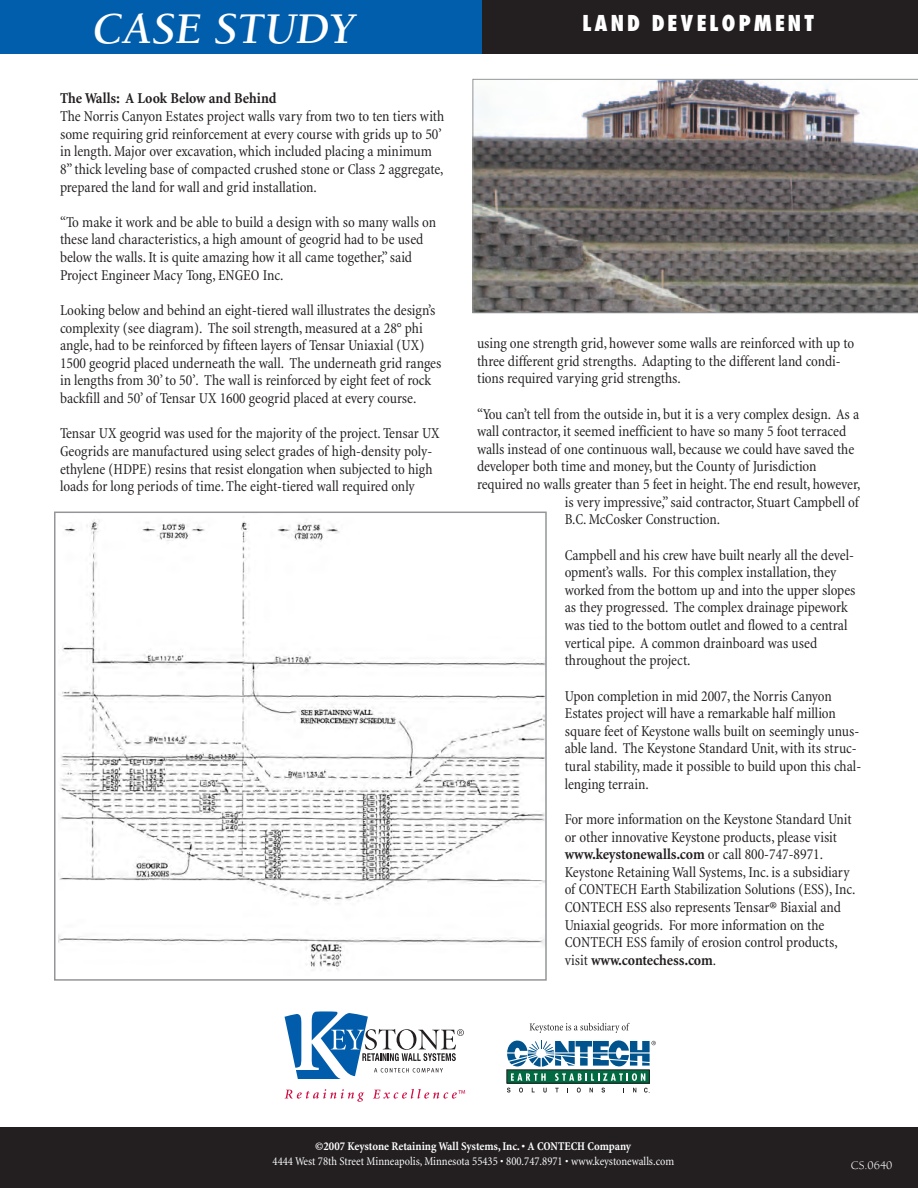
<style>
.page{position:relative;width:918px;height:1188px;background:#fff}
.page>*{position:absolute;margin:0;border:0;box-sizing:border-box;transform-origin:0 0}
.t1{font:italic 700 45px "Berkeley";color:#fff}
.t2{font:800 21px "Futura Cond";letter-spacing:.13em;color:#fff}
.t3{font:condensed 15.3px/17.7px "Minion";letter-spacing:-.005em;color:#231f20}
.t4{font:700 condensed 15.3px "Minion";color:#231f20}
.t5{font:condensed 12px "Minion";color:#fff}
.t6{font:700 condensed 12px "Minion";letter-spacing:-.005em;color:#fff}
.t7{font:12px "Berkeley";color:#fff}
.s1{font-weight:700}
</style>
<div class="page">
<div style="left:0;top:1127px;width:918px;height:61px;background:#231f20"></div>
<div style="left:0;top:0;width:918px;height:54px;background:#015eac"></div>
<div style="left:482px;top:0;width:436px;height:54px;background:#231f20"></div>
<img style="left:472px;top:79px;width:446px;height:234px">
<svg style="left:285px;top:1089px;width:79px;height:13px"></svg>
<svg style="left:373px;top:1089px;width:92px;height:10px"></svg>
<svg style="left:285px;top:1011px;width:179px;height:68px"></svg>
<div style="left:507px;top:1070px;width:142px;height:13px;background:#026a43"></div>
<div style="left:507px;top:1070px;width:143px;height:13px;border:1px solid #231f20"></div>
<svg style="left:511px;top:1073px;width:35px;height:8px"></svg>
<svg style="left:555px;top:1073px;width:90px;height:8px"></svg>
<svg style="left:507px;top:1040px;width:149px;height:27px"></svg>
<svg style="left:507px;top:1088px;width:3px;height:5px"></svg>
<svg style="left:519px;top:1088px;width:4px;height:5px"></svg>
<svg style="left:543px;top:1088px;width:4px;height:5px"></svg>
<svg style="left:577px;top:1088px;width:4px;height:5px"></svg>
<svg style="left:602px;top:1088px;width:3px;height:5px"></svg>
<svg style="left:644px;top:1088px;width:6px;height:5px"></svg>
<svg style="left:530px;top:1023px;width:100px;height:10px"></svg>
<img style="left:58px;top:519px;width:486px;height:451px">
<div style="left:54px;top:512px;width:493px;height:469px;border:2px solid #939598"></div>
<h1 class="t1" style="left:93px;top:11px;width:264px">CASE STUDY</h1>
<h2 class="t2" style="left:582px;top:11px;width:234px">LAND DEVELOPMENT</h2>
<p class="t4" style="left:60px;top:93px;width:218px">The Walls: A Look Below and Behind</p>
<p class="t3" style="left:60px;top:109px;width:386px">The Norris Canyon Estates project walls vary from two to ten tiers with some requiring grid reinforcement at every course with grids up to 50’ in length. Major over excavation, which included placing a minimum 8” thick leveling base of compacted crushed stone or Class 2 aggregate, prepared the land for wall and grid installation.</p>
<p class="t3" style="left:60px;top:214px;width:378px">“To make it work and be able to build a design with so many walls on these land characteristics, a high amount of geogrid had to be used below the walls. It is quite amazing how it all came together,” said Project Engineer Macy Tong, ENGEO Inc.</p>
<p class="t3" style="left:60px;top:303px;width:383px">Looking below and behind an eight-tiered wall illustrates the design’s complexity (see diagram). The soil strength, measured at a 28° phi angle, had to be reinforced by fifteen layers of Tensar Uniaxial (UX)<br>1500 geogrid placed underneath the wall. The underneath grid ranges in lengths from 30’ to 50’. The wall is reinforced by eight feet of rock backfill and 50’ of Tensar UX 1600 geogrid placed at every course.</p>
<p class="t3" style="left:60px;top:426px;width:381px">Tensar UX geogrid was used for the majority of the project. Tensar UX Geogrids are manufactured using select grades of high-density poly&shy;ethylene (HDPE) resins that resist elongation when subjected to high loads for long periods of time. The eight-tiered wall required only</p>
<p class="t3" style="left:477px;top:336px;width:379px">using one strength grid, however some walls are reinforced with up to three different grid strengths. Adapting to the different land condi&shy;tions required varying grid strengths.</p>
<p class="t3" style="left:477px;top:406px;width:384px">“You can’t tell from the outside in, but it is a very complex design. As a</p>
<p class="t3" style="left:477px;top:424px;width:371px">wall contractor, it seemed inefficient to have so many 5 foot terraced</p>
<p class="t3" style="left:477px;top:441px;width:379px">walls instead of one continuous wall, because we could have saved the</p>
<p class="t3" style="left:477px;top:459px;width:341px">developer both time and money, but the County of Jurisdiction</p>
<p class="t3" style="left:477px;top:477px;width:385px">required no walls greater than 5 feet in height. The end result, however,</p>
<p class="t3" style="left:565px;top:494px;width:296px">is very impressive,” said contractor, Stuart Campbell of</p>
<p class="t3" style="left:565px;top:512px;width:157px">B.C. McCosker Construction.</p>
<p class="t3" style="left:565px;top:547px;width:292px">Campbell and his crew have built nearly all the devel&shy;opment’s walls. For this complex installation, they worked from the bottom up and into the upper slopes as they progressed. The complex drainage pipework was tied to the bottom outlet and flowed to a central vertical pipe. A common drainboard was used throughout the project.</p>
<p class="t3" style="left:565px;top:688px;width:298px">Upon completion in mid 2007, the Norris Canyon Estates project will have a remarkable half million square feet of Keystone walls built on seemingly unus&shy;able land. The Keystone Standard Unit, with its struc&shy;tural stability, made it possible to build upon this chal&shy;lenging terrain.</p>
<p class="t3" style="left:565px;top:812px;width:292px">For more information on the Keystone Standard Unit or other innovative Keystone products, please visit <span class="s1">www.keystonewalls.com</span> or call 800-747-8971.<br>Keystone Retaining Wall Systems, Inc. is a subsidiary of CONTECH Earth Stabilization Solutions (ESS), Inc.<br>CONTECH ESS also represents Tensar® Biaxial and Uniaxial geogrids. For more information on the CONTECH ESS family of erosion control products, visit <span class="s1">www.contechess.com</span>.</p>
<p class="t6" style="left:315px;top:1142px;width:317px">©2007 Keystone Retaining Wall Systems, Inc. • A CONTECH Company</p>
<p class="t5" style="left:273px;top:1156px;width:403px">4444 West 78th Street Minneapolis, Minnesota 55435 • 800.747.8971 • www.keystonewalls.com</p>
<p class="t7" style="left:851px;top:1161px;width:43px">CS.0640</p>
</div>
